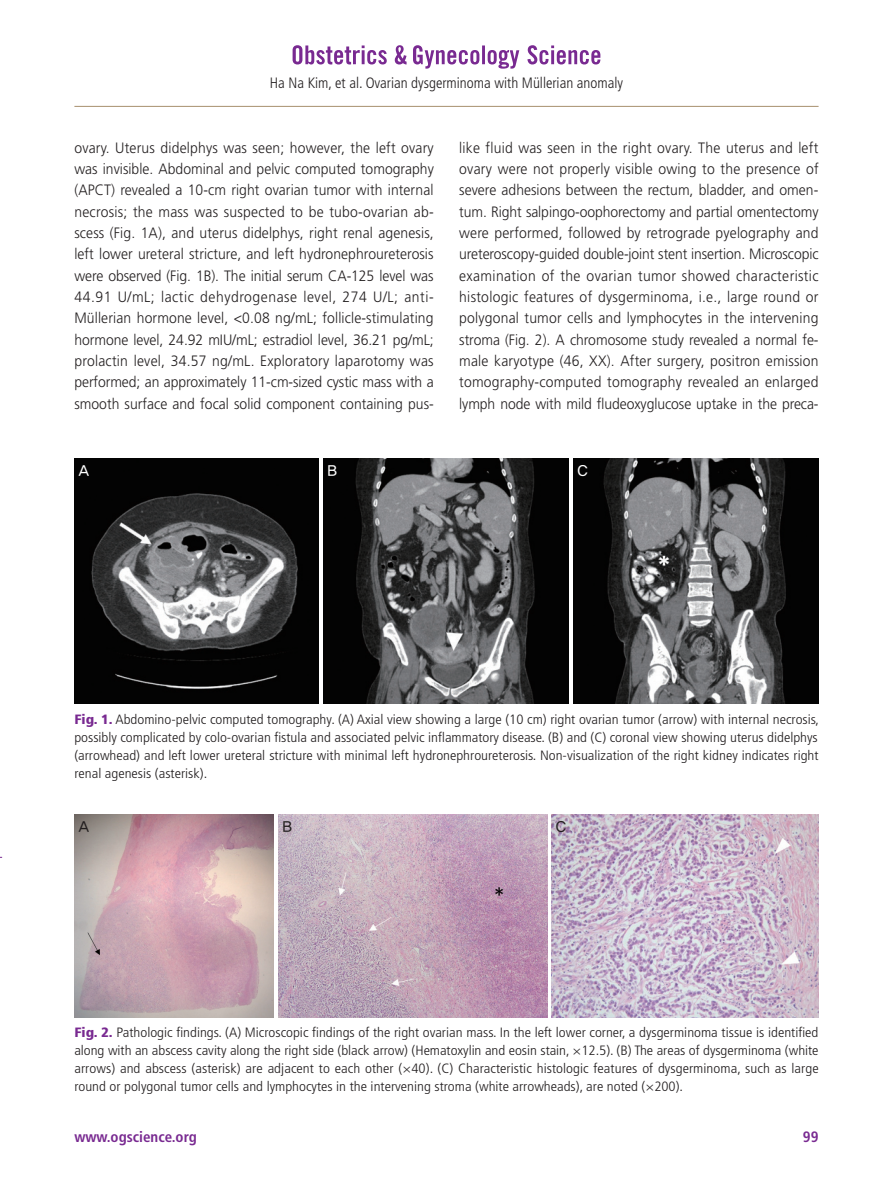
<style>
.page{position:relative;width:893px;height:1191px;background:#fff}
.page>*{position:absolute;margin:0;border:0;box-sizing:border-box;transform-origin:0 0}
.t1{font:300 15px/21.3px "Frutiger LT Std";color:#231f20;text-align:justify;scale:.93 1}
.t2{font:300 condensed 15px "Frutiger LT Std";color:#231f20}
.t3{font:700 condensed 15px "Frutiger LT Std";color:#792a91}
.t4{font:15px "YDIYGO330";color:#231f20}
.t5{font:15px "YDIYGO330";color:#fff}
.t6{font:300 condensed 13.5px/18px "Frutiger LT Std";color:#231f20;text-align:justify;scale:1.1 1}
.s1{font-weight:900;color:#792a91}
</style>
<div class="page">
<hr style="left:74px;top:106px;width:745px;height:1px;background:#ad9676">
<svg style="left:527px;top:45px;width:73px;height:19px"></svg>
<svg style="left:413px;top:45px;width:106px;height:24px"></svg>
<svg style="left:293px;top:45px;width:114px;height:19px"></svg>
<img style="left:74px;top:815px;width:200px;height:202px">
<img style="left:278px;top:815px;width:269px;height:202px">
<img style="left:552px;top:815px;width:267px;height:202px">
<img style="left:74px;top:458px;width:245px;height:246px">
<img style="left:323px;top:458px;width:246px;height:246px">
<img style="left:573px;top:458px;width:246px;height:246px">
<p class="t2" style="left:270px;top:74px;width:355px">Ha Na Kim, et al. Ovarian dysgerminoma with Müllerian anomaly</p>
<p class="t1" style="left:74px;top:137px;width:388px">ovary. Uterus didelphys was seen; however, the left ovary was invisible. Abdominal and pelvic computed tomography (APCT) revealed a 10-cm right ovarian tumor with internal necrosis; the mass was suspected to be tubo-ovarian ab&shy;scess (Fig. 1A), and uterus didelphys, right renal agenesis, left lower ureteral stricture, and left hydronephroureterosis were observed (Fig. 1B). The initial serum CA-125 level was 44.91 U/mL; lactic dehydrogenase level, 274 U/L; anti-Müllerian hormone level, &lt;0.08 ng/mL; follicle-stimulating hormone level, 24.92 mIU/mL; estradiol level, 36.21 pg/mL; prolactin level, 34.57 ng/mL. Exploratory laparotomy was performed; an approximately 11-cm-sized cystic mass with a smooth surface and focal solid component containing pus-</p>
<p class="t1" style="left:459px;top:137px;width:388px">like fluid was seen in the right ovary. The uterus and left ovary were not properly visible owing to the presence of severe adhesions between the rectum, bladder, and omen&shy;tum. Right salpingo-oophorectomy and partial omentectomy were performed, followed by retrograde pyelography and ureteroscopy-guided double-joint stent insertion. Microscopic examination of the ovarian tumor showed characteristic histologic features of dysgerminoma, i.e., large round or polygonal tumor cells and lymphocytes in the intervening stroma (Fig. 2). A chromosome study revealed a normal fe&shy;male karyotype (46, XX). After surgery, positron emission tomography-computed tomography revealed an enlarged lymph node with mild fludeoxyglucose uptake in the preca-</p>
<p class="t5" style="left:79px;top:462px;width:11px">A</p>
<p class="t5" style="left:328px;top:462px;width:11px">B</p>
<p class="t5" style="left:578px;top:462px;width:12px">C</p>
<p class="t6" style="left:74px;top:710px;width:678px"><span class="s1">Fig. 1.</span> Abdomino-pelvic computed tomography. (A) Axial view showing a large (10 cm) right ovarian tumor (arrow) with internal necrosis, possibly complicated by colo-ovarian fistula and associated pelvic inflammatory disease. (B) and (C) coronal view showing uterus didelphys (arrowhead) and left lower ureteral stricture with minimal left hydronephroureterosis. Non-visualization of the right kidney indicates right renal agenesis (asterisk).</p>
<p class="t4" style="left:79px;top:818px;width:11px">A</p>
<p class="t4" style="left:283px;top:818px;width:11px">B</p>
<p class="t4" style="left:556px;top:818px;width:12px">C</p>
<p class="t6" style="left:74px;top:1023px;width:678px"><span class="s1">Fig. 2.</span> Pathologic findings. (A) Microscopic findings of the right ovarian mass. In the left lower corner, a dysgerminoma tissue is identified along with an abscess cavity along the right side (black arrow) (Hematoxylin and eosin stain, ×12.5). (B) The areas of dysgerminoma (white arrows) and abscess (asterisk) are adjacent to each other (×40). (C) Characteristic histologic features of dysgerminoma, such as large round or polygonal tumor cells and lymphocytes in the intervening stroma (white arrowheads), are noted (×200).</p>
<p class="t3" style="left:74px;top:1128px;width:124px">www.ogscience.org</p>
<p class="t3" style="left:803px;top:1128px;width:17px">99</p>
</div>
